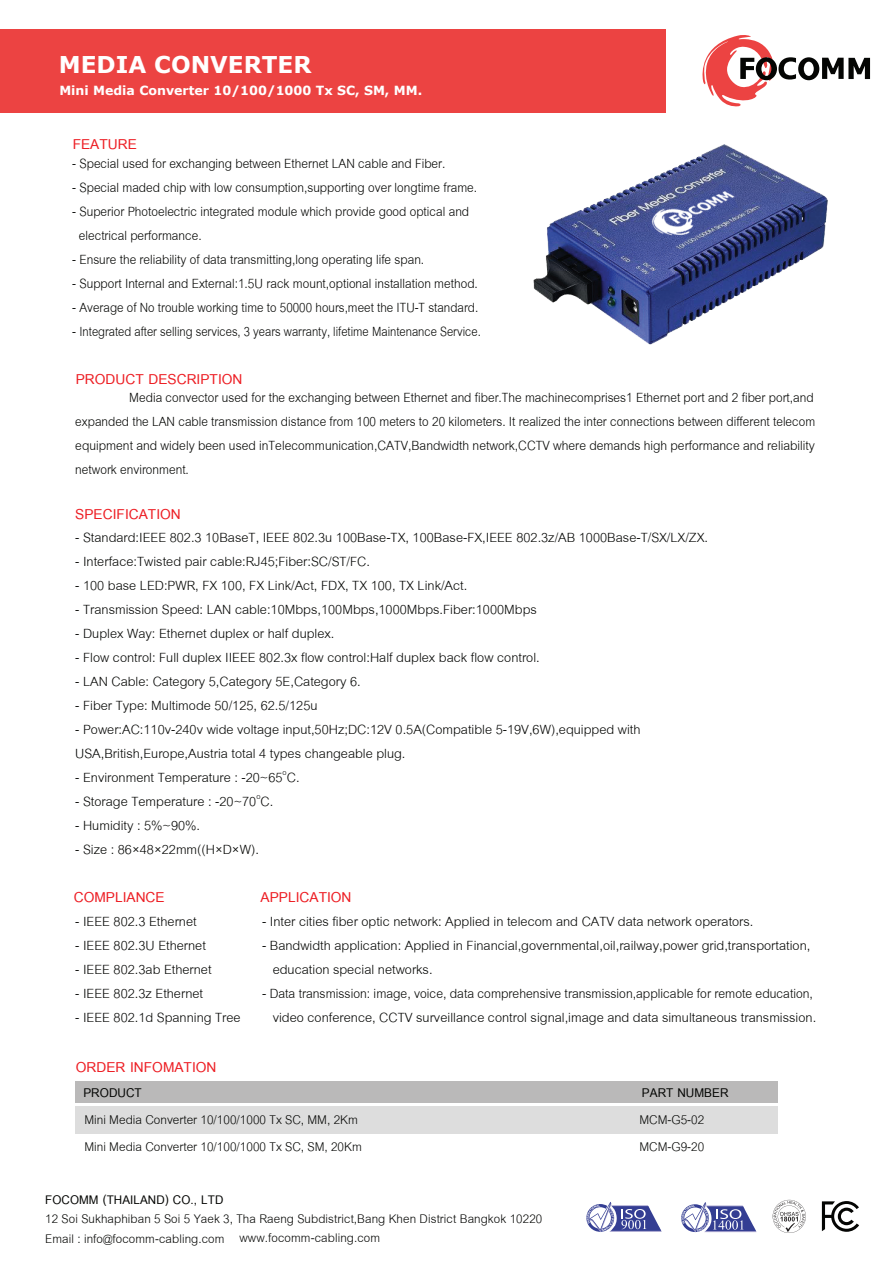
<style>
.page{position:relative;width:893px;height:1263px;background:#fff}
.page>*{position:absolute;margin:0;border:0;box-sizing:border-box;transform-origin:0 0}
.t1{font:700 23.1px "Verdana";color:#fff}
.t2{font:700 21px "Cordia New";color:#ed1d23}
.t3{font:19.5px/24px "Cordia New";color:#040503}
.t4{font:19.5px/24px "Cordia New";color:#040503;scale:.93 1}
.t5{font:18.6px/27px "Cordia New";color:#040503}
.t6{font:700 18.6px "Cordia New";color:#040503}
.t7{font:18.3px/19.5px "Cordia New";letter-spacing:.005em;color:#040503}
.t8{font:700 18.3px "Cordia New";letter-spacing:.005em;color:#040503}
.t9{font:700 12.6px "Verdana";color:#fff}
</style>
<div class="page">
<svg style="left:586px;top:1202px;width:76px;height:30px"></svg>
<svg style="left:681px;top:1202px;width:76px;height:30px"></svg>
<svg style="left:773px;top:1200px;width:33px;height:33px"></svg>
<svg style="left:822px;top:1201px;width:37px;height:31px"></svg>
<div style="left:76px;top:1081px;width:702px;height:22px;background:#bab9b9"></div>
<div style="left:76px;top:1106px;width:702px;height:27px;background:#ddd"></div>
<div style="left:0;top:29px;width:666px;height:83px;background:#ec4342"></div>
<svg style="left:702px;top:35px;width:168px;height:72px"></svg>
<img style="left:533px;top:144px;width:295px;height:201px">
<p class="t1" style="left:59px;top:49px;width:254px">MEDIA CONVERTER</p>
<p class="t9" style="left:59px;top:82px;width:364px">Mini Media Converter 10/100/1000 Tx SC, SM, MM.</p>
<p class="t2" style="left:73px;top:131px;width:66px">FEATURE</p>
<p class="t4" style="left:72px;top:152px;width:403px">- Special used for exchanging between Ethernet LAN cable and Fiber.</p>
<p class="t4" style="left:72px;top:176px;width:437px">- Special maded chip with low consumption,supporting over longtime frame.</p>
<p class="t4" style="left:79px;top:200px;width:421px;text-indent:-7px">- Superior Photoelectric integrated module which provide good optical and electrical performance.</p>
<p class="t4" style="left:72px;top:248px;width:380px">- Ensure the reliability of data transmitting,long operating life span.</p>
<p class="t4" style="left:72px;top:272px;width:438px">- Support Internal and External:1.5U rack mount,optional installation method.</p>
<p class="t4" style="left:72px;top:296px;width:438px">- Average of No trouble working time to 50000 hours,meet the ITU-T standard.</p>
<p class="t4" style="left:72px;top:320px;width:441px">- Integrated after selling services, 3 years warranty, lifetime Maintenance Service.</p>
<p class="t2" style="left:76px;top:367px;width:168px">PRODUCT DESCRIPTION</p>
<p class="t4" style="left:75px;top:386px;width:797px;text-align:justify;text-indent:54px">Media convector used for the exchanging between Ethernet and fiber.The machinecomprises1 Ethernet port and 2 fiber port,and expanded the LAN cable transmission distance from 100 meters to 20 kilometers. It realized the inter connections between different telecom equipment and widely been used inTelecommunication,CATV,Bandwidth network,CCTV where demands high performance and reliability network environment.</p>
<p class="t2" style="left:75px;top:501px;width:107px">SPECIFICATION</p>
<p class="t3" style="left:75px;top:525px;width:634px">- Standard:IEEE 802.3 10BaseT, IEEE 802.3u 100Base-TX, 100Base-FX,IEEE 802.3z/AB 1000Base-T/SX/LX/ZX.</p>
<p class="t3" style="left:75px;top:549px;width:296px">- Interface:Twisted pair cable:RJ45;Fiber:SC/ST/FC.</p>
<p class="t3" style="left:75px;top:573px;width:394px">- 100 base LED:PWR, FX 100, FX Link/Act, FDX, TX 100, TX Link/Act.</p>
<p class="t3" style="left:75px;top:597px;width:463px">- Transmission Speed: LAN cable:10Mbps,100Mbps,1000Mbps.Fiber:1000Mbps</p>
<p class="t3" style="left:75px;top:621px;width:261px">- Duplex Way: Ethernet duplex or half duplex.</p>
<p class="t3" style="left:75px;top:645px;width:466px">- Flow control: Full duplex IIEEE 802.3x flow control:Half duplex back flow control.</p>
<p class="t3" style="left:75px;top:669px;width:287px">- LAN Cable: Category 5,Category 5E,Category 6.</p>
<p class="t3" style="left:75px;top:694px;width:244px">- Fiber Type: Multimode 50/125, 62.5/125u</p>
<p class="t3" style="left:75px;top:718px;width:567px">- Power:AC:110v-240v wide voltage input,50Hz;DC:12V 0.5A(Compatible 5-19V,6W),equipped with<br>USA,British,Europe,Austria total 4 types changeable plug.</p>
<p class="t3" style="left:75px;top:766px;width:226px">- Environment Temperature : -20~65<sup>o</sup>C.</p>
<p class="t3" style="left:75px;top:789px;width:199px">- Storage Temperature : -20~70<sup>o</sup>C.</p>
<p class="t3" style="left:75px;top:813px;width:126px">- Humidity : 5%~90%.</p>
<p class="t3" style="left:75px;top:837px;width:185px">- Size : 86×48×22mm((H×D×W).</p>
<p class="t2" style="left:74px;top:884px;width:92px">COMPLIANCE</p>
<p class="t3" style="left:75px;top:909px;width:123px">- IEEE 802.3 Ethernet</p>
<p class="t3" style="left:75px;top:933px;width:132px">- IEEE 802.3U Ethernet</p>
<p class="t3" style="left:75px;top:957px;width:138px">- IEEE 802.3ab Ethernet</p>
<p class="t3" style="left:75px;top:981px;width:129px">- IEEE 802.3z Ethernet</p>
<p class="t3" style="left:75px;top:1005px;width:167px">- IEEE 802.1d Spanning Tree</p>
<p class="t2" style="left:76px;top:1055px;width:142px">ORDER INFOMATION</p>
<p class="t2" style="left:261px;top:884px;width:92px">APPLICATION</p>
<p class="t3" style="left:262px;top:909px;width:493px">- Inter cities fiber optic network: Applied in telecom and CATV data network operators.</p>
<p class="t3" style="left:273px;top:933px;width:539px;text-indent:-11px">- Bandwidth application: Applied in Financial,governmental,oil,railway,power grid,transportation, education special networks.</p>
<p class="t3" style="left:262px;top:981px;width:556px;text-align:center">- Data transmission: image, voice, data comprehensive transmission,applicable for remote education, video conference, CCTV surveillance control signal,image and data simultaneous transmission.</p>
<p class="t6" style="left:83px;top:1081px;width:60px">PRODUCT</p>
<p class="t6" style="left:642px;top:1081px;width:88px">PART NUMBER</p>
<p class="t5" style="left:639px;top:1106px;width:66px">MCM-G5-02<br>MCM-G9-20</p>
<p class="t5" style="left:84px;top:1106px;width:279px">Mini Media Converter 10/100/1000 Tx SC, MM, 2Km<br>Mini Media Converter 10/100/1000 Tx SC, SM, 20Km</p>
<p class="t8" style="left:45px;top:1188px;width:180px">FOCOMM (THAILAND) CO., LTD</p>
<p class="t7" style="left:45px;top:1209px;width:499px">12 Soi Sukhaphiban 5 Soi 5 Yaek 3, Tha Raeng Subdistrict,Bang Khen District Bangkok 10220<br>Email : info@focomm-cabling.com</p>
<p class="t7" style="left:239px;top:1228px;width:142px">www.focomm-cabling.com</p>
</div>
